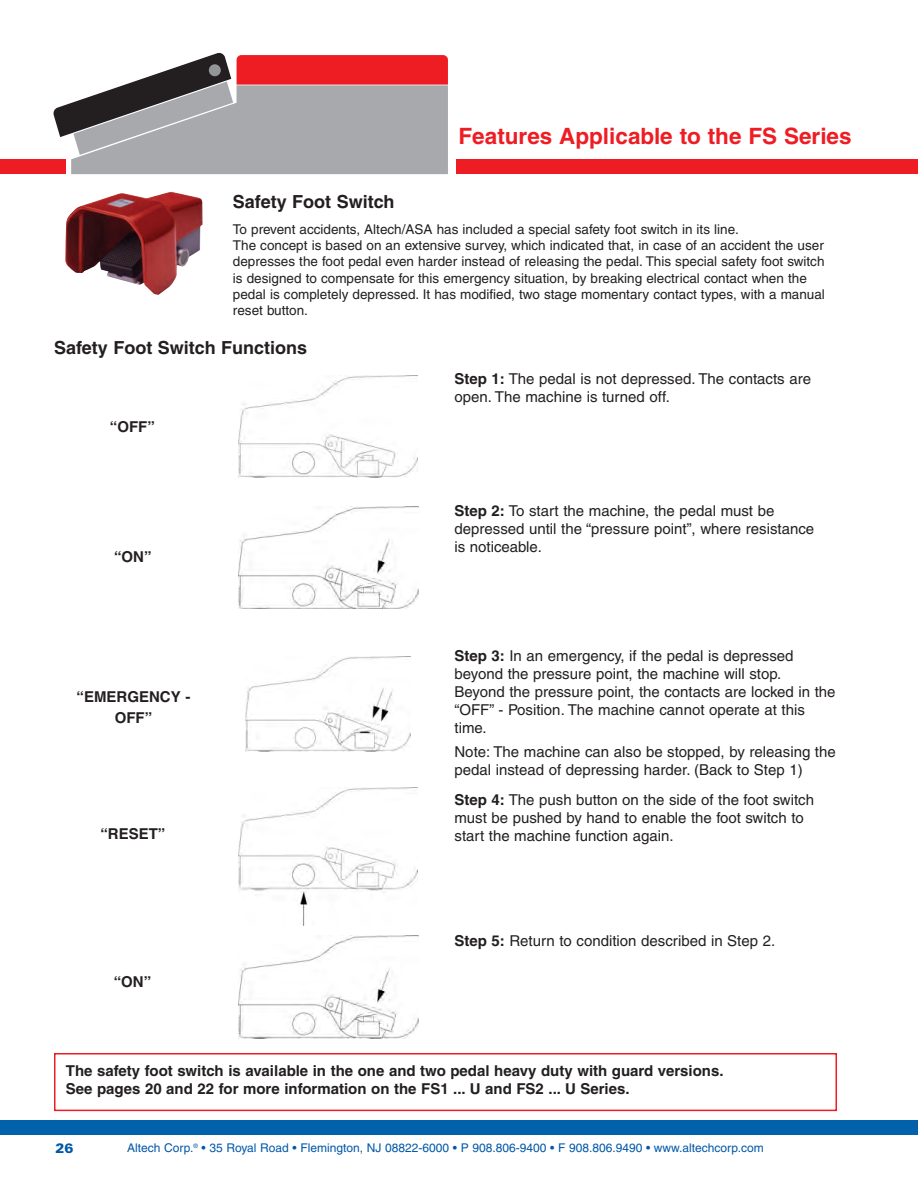
<style>
.page{position:relative;width:918px;height:1188px;background:#fff}
.page>*{position:absolute;margin:0;border:0;box-sizing:border-box;transform-origin:0 0}
.t1{font:700 22.5px "Helvetica";color:#ee1d23}
.t2{font:700 18px "Helvetica";color:#231f20}
.t3{font:15px/18px "Helvetica";color:#231f20}
.t4{font:700 15px/18px "Helvetica";color:#231f20}
.t5{font:13.5px/16.2px "Helvetica";color:#231f20}
.t6{font:900 13.5px "Univers";color:#0157a8}
.t7{font:12px "Helvetica";color:#0157a8}
.s1{font-weight:700}
</style>
<div class="page">
<div style="left:456px;top:159px;width:462px;height:15px;background:#ee1d23"></div>
<div style="left:0;top:1120px;width:918px;height:15px;background:#0161aa"></div>
<div style="left:0;top:159px;width:66px;height:15px;background:#ee1d23"></div>
<svg style="left:53px;top:53px;width:395px;height:121px"></svg>
<div style="left:208px;top:64px;width:14px;height:13px;background:#939598;border-radius:50%"></div>
<div style="left:207px;top:63px;width:15px;height:15px;border:2px solid #231f20;border-radius:50%"></div>
<div style="left:54px;top:1053px;width:783px;height:58px;border:2px solid #ee1d23"></div>
<img style="left:239px;top:375px;width:179px;height:102px">
<img style="left:239px;top:506px;width:179px;height:103px">
<img style="left:245px;top:657px;width:165px;height:94px">
<img style="left:239px;top:788px;width:179px;height:138px">
<img style="left:239px;top:936px;width:179px;height:102px">
<img style="left:65px;top:192px;width:138px;height:103px">
<h1 class="t1" style="left:459px;top:128px;width:395px">Features Applicable to the FS Series</h1>
<p class="t2" style="left:233px;top:195px;width:163px">Safety Foot Switch</p>
<p class="t5" style="left:233px;top:222px;width:593px">To prevent accidents, Altech/ASA has included a special safety foot switch in its line.<br>The concept is based on an extensive survey, which indicated that, in case of an accident the user depresses the foot pedal even harder instead of releasing the pedal. This special safety foot switch is designed to compensate for this emergency situation, by breaking electrical contact when the pedal is completely depressed. It has modified, two stage momentary contact types, with a manual reset button.</p>
<p class="t2" style="left:54px;top:341px;width:255px">Safety Foot Switch Functions</p>
<p class="t4" style="left:110px;top:419px;width:46px">“OFF”</p>
<p class="t4" style="left:114px;top:549px;width:39px">“ON”</p>
<p class="t4" style="left:77px;top:687px;width:115px;line-height:21px;text-align:center">“EMERGENCY -<br>OFF”</p>
<p class="t4" style="left:100px;top:826px;width:67px">“RESET”</p>
<p class="t4" style="left:114px;top:974px;width:39px">“ON”</p>
<p class="t3" style="left:454px;top:371px;width:358px"><span class="s1">Step 1:</span> The pedal is not depressed. The contacts are open. The machine is turned off.</p>
<p class="t3" style="left:454px;top:503px;width:361px"><span class="s1">Step 2:</span> To start the machine, the pedal must be depressed until the “pressure point”, where resistance is noticeable.</p>
<p class="t3" style="left:454px;top:649px;width:383px"><span class="s1">Step 3:</span> In an emergency, if the pedal is depressed beyond the pressure point, the machine will stop.<br>Beyond the pressure point, the contacts are locked in the “OFF” - Position. The machine cannot operate at this time.</p>
<p class="t3" style="left:454px;top:744px;width:383px">Note: The machine can also be stopped, by releasing the pedal instead of depressing harder. (Back to Step 1)</p>
<p class="t3" style="left:454px;top:792px;width:361px"><span class="s1">Step 4:</span> The push button on the side of the foot switch must be pushed by hand to enable the foot switch to start the machine function again.</p>
<p class="t3" style="left:454px;top:933px;width:322px"><span class="s1">Step 5:</span> Return to condition described in Step 2.</p>
<p class="t4" style="left:66px;top:1064px;width:659px">The safety foot switch is available in the one and two pedal heavy duty with guard versions.<br>See pages 20 and 22 for more information on the FS1 ... U and FS2 ... U Series.</p>
<p class="t6" style="left:56px;top:1143px;width:20px">26</p>
<p class="t7" style="left:127px;top:1143px;width:638px">Altech Corp.<sup>®</sup> • 35 Royal Road • Flemington, NJ 08822-6000 • P 908.806-9400 • F 908.806.9490 • www.altechcorp.com</p>
</div>
